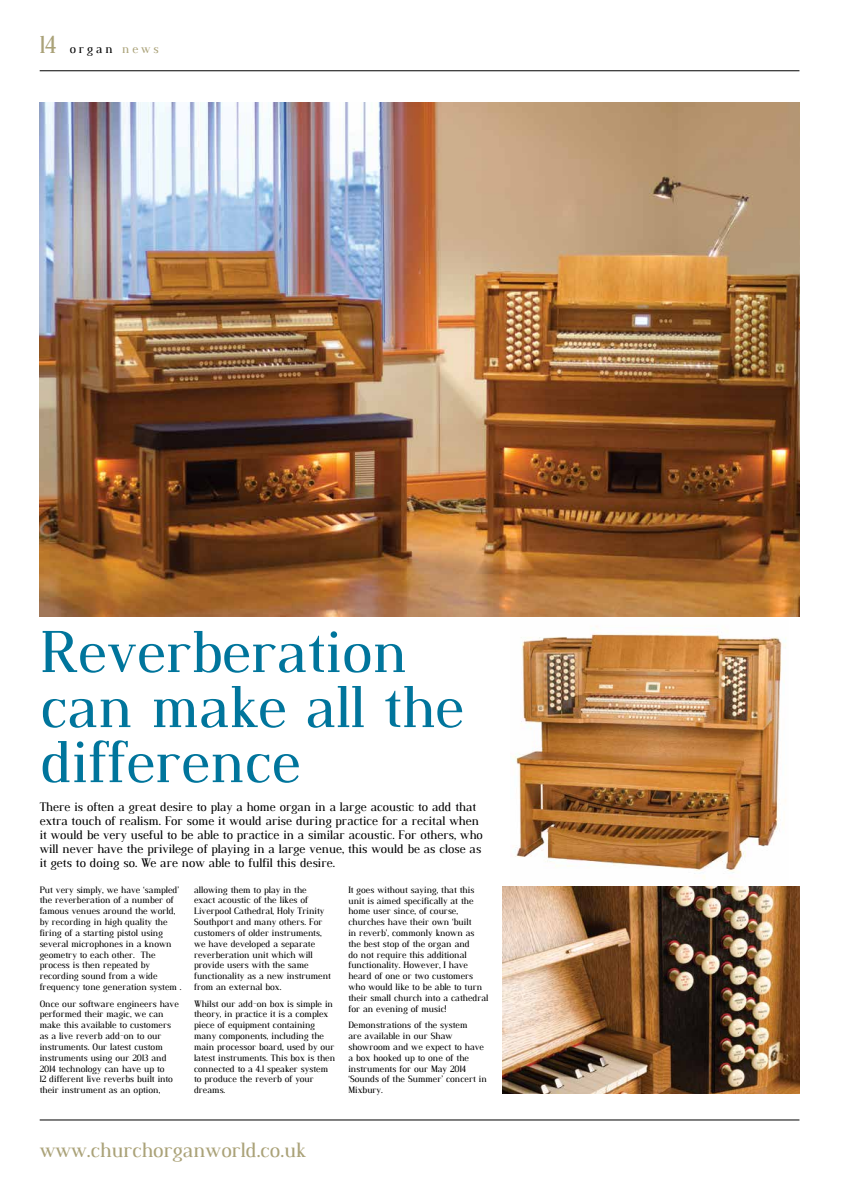
<style>
.page{position:relative;width:842px;height:1191px;background:#fff}
.page>*{position:absolute;margin:0;border:0;box-sizing:border-box;transform-origin:0 0}
.t1{font:57.6px/55px "Dustismo Roman";color:#00759c}
.t2{font:20px "Dustismo Roman";color:#aaa278}
.t3{font:12px/14px "Dustismo Roman";color:#000}
.t4{font:12px "Dustismo Roman";letter-spacing:.24em;color:#000}
.t5{font:9px/10.8px "Dustismo Roman";color:#000}
.s1{font-size:24px;color:#aaa278}
.s2{color:#aaa278}
</style>
<div class="page">
<hr style="left:40px;top:71px;width:759px;height:1px;background:#000">
<hr style="left:40px;top:1119px;width:759px;height:1px;background:#000">
<img style="left:510px;top:616px;width:278px;height:263px">
<img style="left:503px;top:887px;width:296px;height:206px">
<img style="left:40px;top:102px;width:760px;height:514px">
<h3 class="t4" style="left:40px;top:40px;width:121px"><span class="s1">14</span> organ <span class="s2">news</span></h3>
<h1 class="t1" style="left:41px;top:621px;width:425px">Reverberation can make all the difference</h1>
<p class="t3" style="left:40px;top:799px;width:445px">There is often a great desire to play a home organ in a large acoustic to add that extra touch of realism. For some it would arise during practice for a recital when it would be very useful to be able to practice in a similar acoustic. For others, who will never have the privilege of playing in a large venue, this would be as close as it gets to doing so. We are now able to fulfil this desire.</p>
<p class="t5" style="left:194px;top:883px;width:138px">allowing them to play in the<br>exact acoustic of the likes of<br>Liverpool Cathedral, Holy Trinity<br>Southport and many others. For customers of older instruments, we have developed a separate reverberation unit which will provide users with the same functionality as a new instrument from an external box.</p>
<p class="t5" style="left:194px;top:997px;width:143px">Whilst our add-on box is simple in theory, in practice it is a complex piece of equipment containing many components, including the main processor board, used by our latest instruments. This box is then connected to a 4.1 speaker system to produce the reverb of your dreams.</p>
<p class="t5" style="left:40px;top:883px;width:143px">Put very simply, we have ‘sampled’ the reverberation of a number of famous venues around the world, by recording in high quality the firing of a starting pistol using several microphones in a known geometry to each other. The process is then repeated by recording sound from a wide frequency tone generation system .</p>
<p class="t5" style="left:40px;top:997px;width:141px">Once our software engineers have performed their magic, we can make this available to customers as a live reverb add-on to our instruments. Our latest custom instruments using our 2013 and<br>2014 technology can have up to<br>12 different live reverbs built into their instrument as an option,</p>
<p class="t5" style="left:348px;top:883px;width:142px">It goes without saying, that this unit is aimed specifically at the home user since, of course, churches have their own ‘built<br>in reverb’, commonly known as the best stop of the organ and<br>do not require this additional functionality. However, I have heard of one or two customers who would like to be able to turn their small church into a cathedral for an evening of music!</p>
<p class="t5" style="left:348px;top:1019px;width:140px">Demonstrations of the system<br>are available in our Shaw showroom and we expect to have a box hooked up to one of the instruments for our May 2014 ‘Sounds of the Summer’ concert in<br>Mixbury.</p>
<h2 class="t2" style="left:40px;top:1136px;width:268px">www.churchorganworld.co.uk</h2>
</div>
